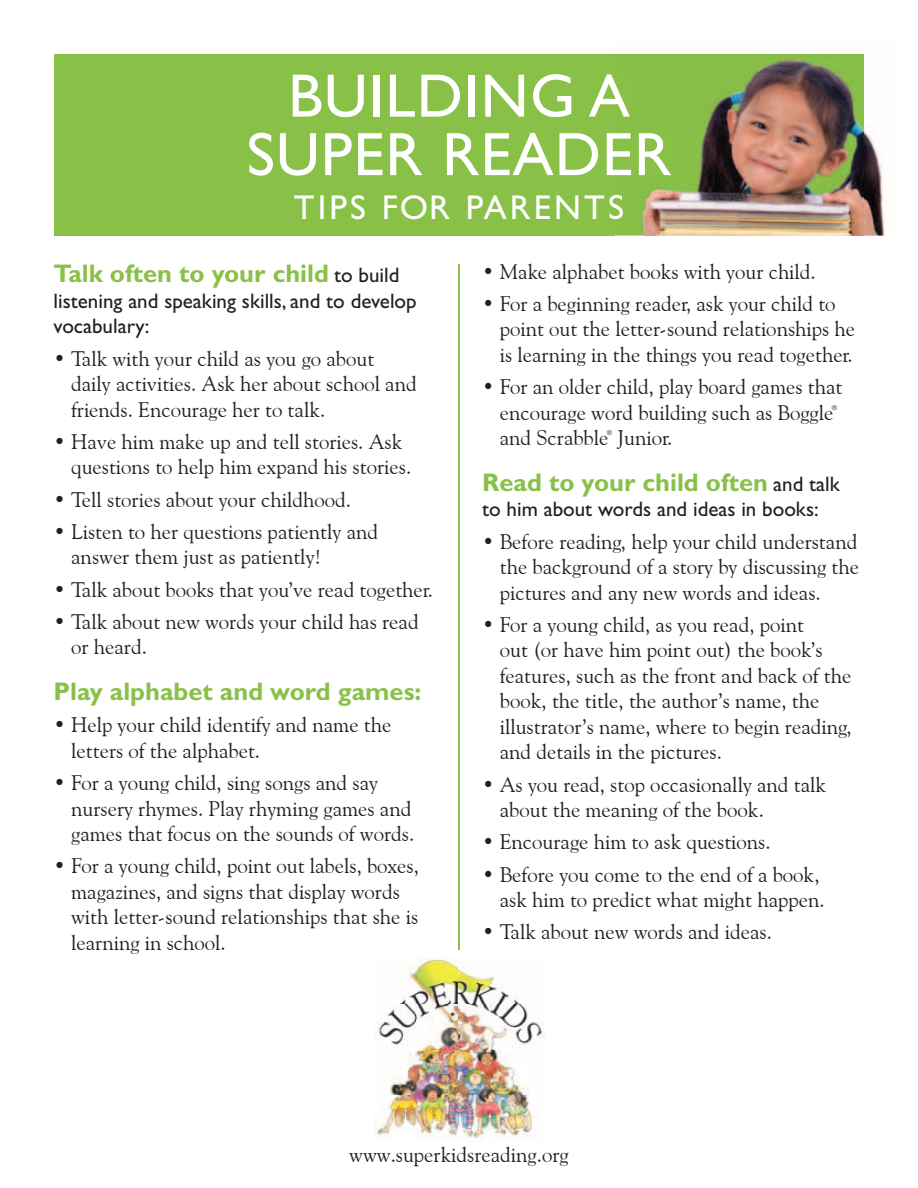
<style>
.page{position:relative;width:918px;height:1188px;background:#fff}
.page>*{position:absolute;margin:0;border:0;box-sizing:border-box;transform-origin:0 0}
.t1{font:61.5px/58.5px "Gill Sans";letter-spacing:.02em;color:#fff;text-align:center}
.t2{font:34.5px "Gill Sans";letter-spacing:.09em;color:#fff}
.t3{font:700 25.5px "Gill Sans";color:#88c048}
.t4{font:21px/25.5px "Goudy Old Style BT";color:#231f20}
.t5{font:21px/25.5px "Gill Sans";color:#231f20}
.t6{font:300 6.75px "Helvetica Neue";color:#231f20}
.s1{font-weight:400;font-size:21px;color:#231f20}
</style>
<div class="page">
<div style="left:54px;top:54px;width:810px;height:182px;background:#88c048"></div>
<img style="left:864px;top:127px;width:21px;height:109px">
<img style="left:616px;top:59px;width:248px;height:177px">
<img style="left:616px;top:74px;width:14px;height:43px">
<img style="left:616px;top:133px;width:55px;height:43px">
<img style="left:616px;top:195px;width:7px;height:24px">
<hr style="left:458px;top:264px;width:1px;height:686px;background:#88c048">
<img style="left:375px;top:959px;width:169px;height:183px">
<h1 class="t1" style="left:247px;top:67px;width:426px">BUILDING A<br>SUPER READER</h1>
<h2 class="t2" style="left:294px;top:187px;width:332px">TIPS FOR PARENTS</h2>
<p class="t3" style="left:54px;top:259px;width:347px">Talk often to your child <span class="s1">to build</span></p>
<p class="t5" style="left:54px;top:288px;width:365px">listening and speaking skills, and to develop vocabulary:</p>
<p class="t4" style="left:71px;top:345px;width:347px;text-indent:-18px">• Talk with your child as you go about daily activities. Ask her about school and friends. Encourage her to talk.</p>
<p class="t4" style="left:71px;top:428px;width:342px;text-indent:-18px">• Have him make up and tell stories. Ask questions to help him expand his stories.</p>
<p class="t4" style="left:54px;top:486px;width:299px">• Tell stories about your childhood.</p>
<p class="t4" style="left:71px;top:518px;width:308px;text-indent:-18px">• Listen to her questions patiently and answer them just as patiently!</p>
<p class="t4" style="left:54px;top:576px;width:381px">• Talk about books that you’ve read together.</p>
<p class="t4" style="left:71px;top:608px;width:349px;text-indent:-18px">• Talk about new words your child has read or heard.</p>
<p class="t3" style="left:54px;top:676px;width:369px">Play alphabet and word games:</p>
<p class="t4" style="left:71px;top:712px;width:322px;text-indent:-18px">• Help your child identify and name the letters of the alphabet.</p>
<p class="t4" style="left:71px;top:770px;width:345px;text-indent:-18px">• For a young child, sing songs and say nursery rhymes. Play rhyming games and games that focus on the sounds of words.</p>
<p class="t4" style="left:71px;top:853px;width:349px;text-indent:-18px">• For a young child, point out labels, boxes, magazines, and signs that display words with letter-sound relationships that she is learning in school.</p>
<p class="t4" style="left:482px;top:258px;width:335px">• Make alphabet books with your child.</p>
<p class="t4" style="left:500px;top:291px;width:357px;text-indent:-18px">• For a beginning reader, ask your child to point out the letter-sound relationships he is learning in the things you read together.</p>
<p class="t4" style="left:482px;top:374px;width:362px;text-align:center">• For an older child, play board games that encourage word building such as Boggle</p>
<p class="t6" style="left:832px;top:403px;width:7px">®</p>
<p class="t4" style="left:500px;top:425px;width:174px">and Scrabble Junior.</p>
<p class="t6" style="left:607px;top:429px;width:7px">®</p>
<p class="t3" style="left:482px;top:467px;width:359px">Read to your child often <span class="s1">and talk</span></p>
<p class="t5" style="left:482px;top:497px;width:338px">to him about words and ideas in books:</p>
<p class="t4" style="left:500px;top:528px;width:361px;text-align:justify;text-indent:-18px">• Before reading, help your child understand the background of a story by discussing the pictures and any new words and ideas.</p>
<p class="t4" style="left:500px;top:612px;width:353px;text-indent:-18px">• For a young child, as you read, point<br>out (or have him point out) the book’s features, such as the front and back of the book, the title, the author’s name, the illustrator’s name, where to begin reading, and details in the pictures.</p>
<p class="t4" style="left:500px;top:771px;width:328px;text-indent:-18px">• As you read, stop occasionally and talk about the meaning of the book.</p>
<p class="t4" style="left:482px;top:829px;width:290px">• Encourage him to ask questions.</p>
<p class="t4" style="left:482px;top:861px;width:344px;text-align:right">• Before you come to the end of a book, ask him to predict what might happen.</p>
<p class="t4" style="left:482px;top:919px;width:291px">• Talk about new words and ideas.</p>
<p class="t4" style="left:349px;top:1141px;width:221px">www.superkidsreading.org</p>
</div>
